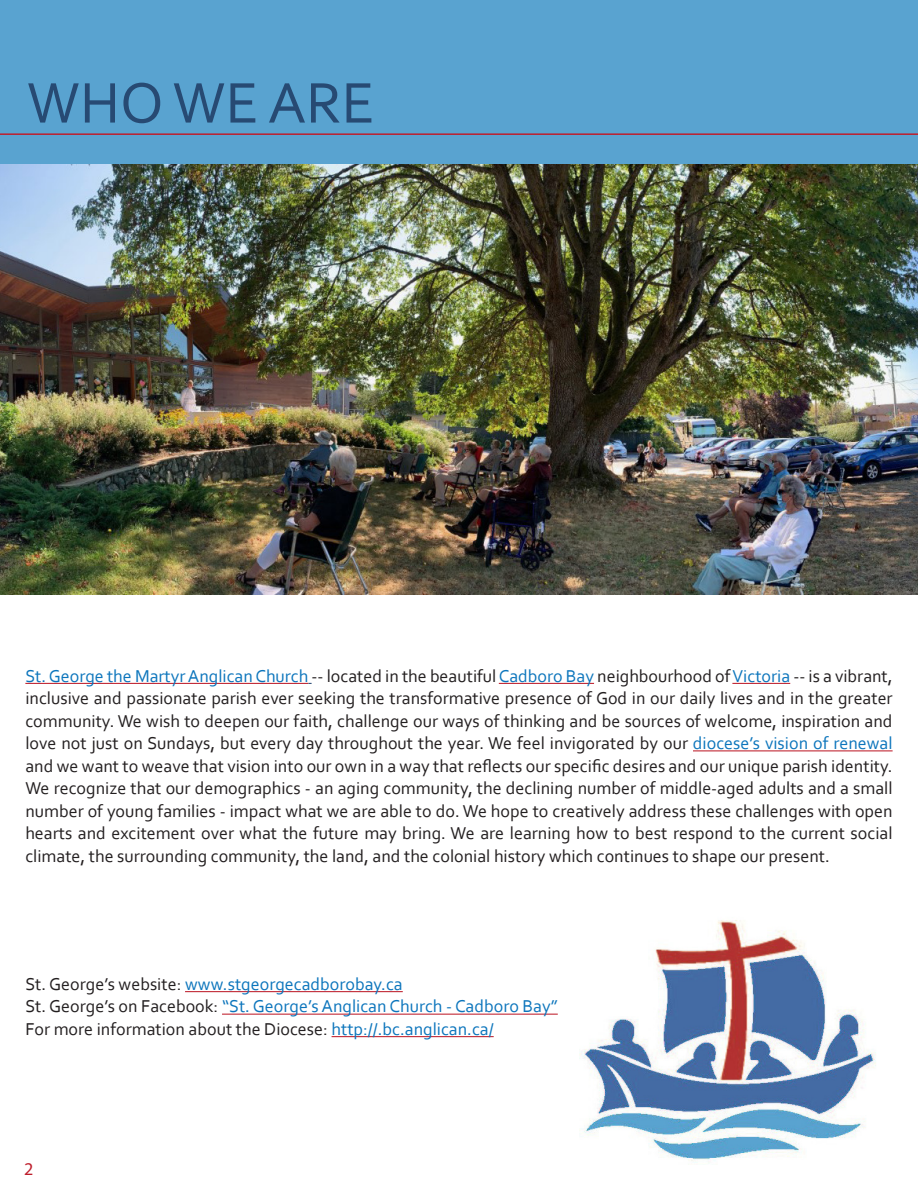
<style>
.page{position:relative;width:918px;height:1188px;background:#fff}
.page>*{position:absolute;margin:0;border:0;box-sizing:border-box;transform-origin:0 0}
.ATG_Text{font:60px "Corbel";color:#274a73}
.ATG_Text-2{font:18px/22.5px "Corbel";color:#231f20;text-align:justify}
.ATG_Text-3{font:18px/22.5px "Corbel";color:#0c75bc}
.t1{font:18px "Myriad Pro";color:#be1e2c}
.s1{color:#0c75bc}
.s2{color:#231f20}
</style>
<div class="page">
<div style="left:0;top:0;width:918px;height:166px;background:#59a3d0"></div>
<img style="left:580px;top:920px;width:296px;height:243px">
<hr style="left:0;top:133px;width:918px;height:2px;background:#be1e2c">
<hr style="left:25px;top:683px;width:283px;height:1px;background:#be1e2c">
<hr style="left:499px;top:683px;width:95px;height:1px;background:#be1e2c">
<hr style="left:732px;top:683px;width:58px;height:1px;background:#be1e2c">
<hr style="left:693px;top:750px;width:200px;height:1px;background:#be1e2c">
<hr style="left:185px;top:991px;width:218px;height:1px;background:#be1e2c">
<hr style="left:222px;top:1014px;width:336px;height:1px;background:#be1e2c">
<hr style="left:332px;top:1036px;width:162px;height:1px;background:#be1e2c">
<img style="left:0;top:164px;width:918px;height:430px">
<p class="ATG_Text" style="left:27px;top:65px;width:349px">WHO WE ARE</p>
<p class="ATG_Text-2" style="left:25px;top:664px;width:869px"><span class="s1">St. George the Martyr Anglican Church</span> -- located in the beautiful <span class="s1">Cadboro Bay</span> neighbourhood of <span class="s1">Victoria</span> -- is a vibrant, inclusive and passionate parish ever seeking the transformative presence of God in our daily lives and in the greater community. We wish to deepen our faith, challenge our ways of thinking and be sources of welcome, inspiration and love not just on Sundays, but every day throughout the year. We feel invigorated by our <span class="s1">diocese’s vision of renewal </span>and we want to weave that vision into our own in a way that reflects our specific desires and our unique parish identity.<br>We recognize that our demographics - an aging community, the declining number of middle-aged adults and a small number of young families - impact what we are able to do. We hope to creatively address these challenges with open hearts and excitement over what the future may bring. We are learning how to best respond to the current social climate, the surrounding community, the land, and the colonial history which continues to shape our present.</p>
<p class="ATG_Text-3" style="left:25px;top:972px;width:534px"><span class="s2">St. George’s website:</span> www.stgeorgecadborobay.ca<br><span class="s2">St. George’s on Facebook:</span> “St. George’s Anglican Church - Cadboro Bay”<br><span class="s2">For more information about the Diocese:</span> http://.bc.anglican.ca/</p>
<p class="t1" style="left:24px;top:1157px;width:11px">2</p>
</div>
